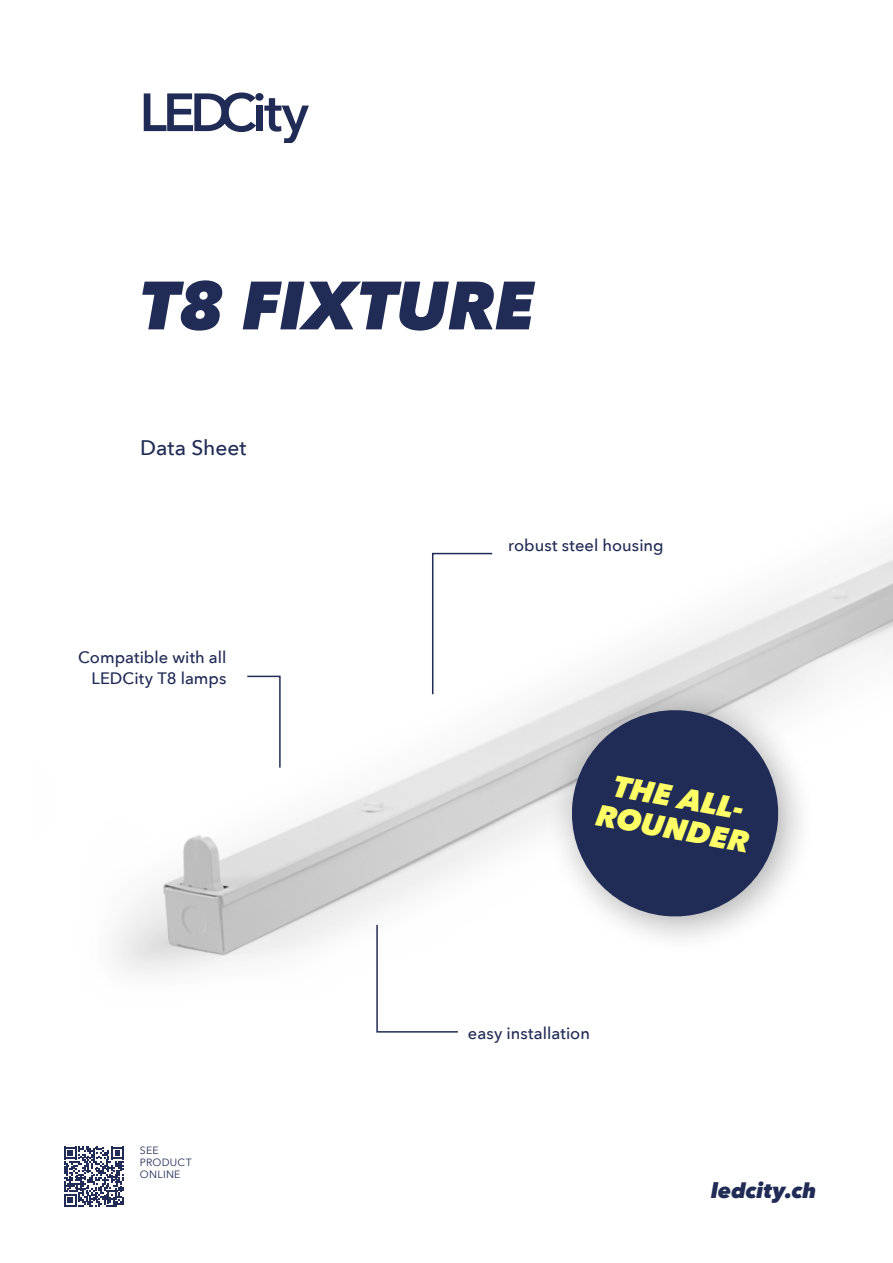
<style>
.page{position:relative;width:893px;height:1263px;background:#fff}
.page>*{position:absolute;margin:0;border:0;box-sizing:border-box;transform-origin:0 0}
.t1{font:italic 800 67.5px "Avenir Next";letter-spacing:-.01em;color:#212c56}
.t2{font:italic 800 30px/31.3px "Avenir Next";color:#ff6;text-align:center}
.t3{font:italic 800 21px "Avenir Next";letter-spacing:.005em;color:#212c56}
.t4{font:500 21px "Avenir Next";color:#212c56}
.t5{font:500 16.5px/21px "Avenir Next";color:#212c56;text-align:right}
.t6{font:10.5px/12px "Avenir Next";letter-spacing:.025em;color:#212c56}
</style>
<div class="page">
<img style="left:113px;top:548px;width:780px;height:427px">
<svg style="left:144px;top:92px;width:165px;height:50px"></svg>
<svg style="left:431px;top:552px;width:63px;height:144px"></svg>
<svg style="left:246px;top:675px;width:35px;height:94px"></svg>
<svg style="left:376px;top:923px;width:83px;height:110px"></svg>
<svg style="left:64px;top:1146px;width:60px;height:61px"></svg>
<div style="left:545px;top:683px;width:272px;height:272px;background:#000;opacity:.33"></div>
<svg style="left:566px;top:705px;width:217px;height:217px;background:#58607e"></svg>
<h1 class="t1" style="left:140px;top:264px;width:396px">T8 FIXTURE</h1>
<p class="t4" style="left:140px;top:430px;width:108px">Data Sheet</p>
<p class="t5" style="left:78px;top:646px;width:150px">Compatible with all<br>LEDCity T8 lamps</p>
<p class="t6" style="left:140px;top:1143px;width:53px">SEE<br>PRODUCT<br>ONLINE</p>
<p class="t5" style="left:508px;top:534px;width:157px">robust steel housing</p>
<h2 class="t2" style="left:605px;top:768px;width:156px;rotate:10deg">THE ALL-<br>ROUNDER</h2>
<p class="t5" style="left:468px;top:1022px;width:124px">easy installation</p>
<p class="t3" style="left:711px;top:1177px;width:107px">ledcity.ch</p>
</div>
